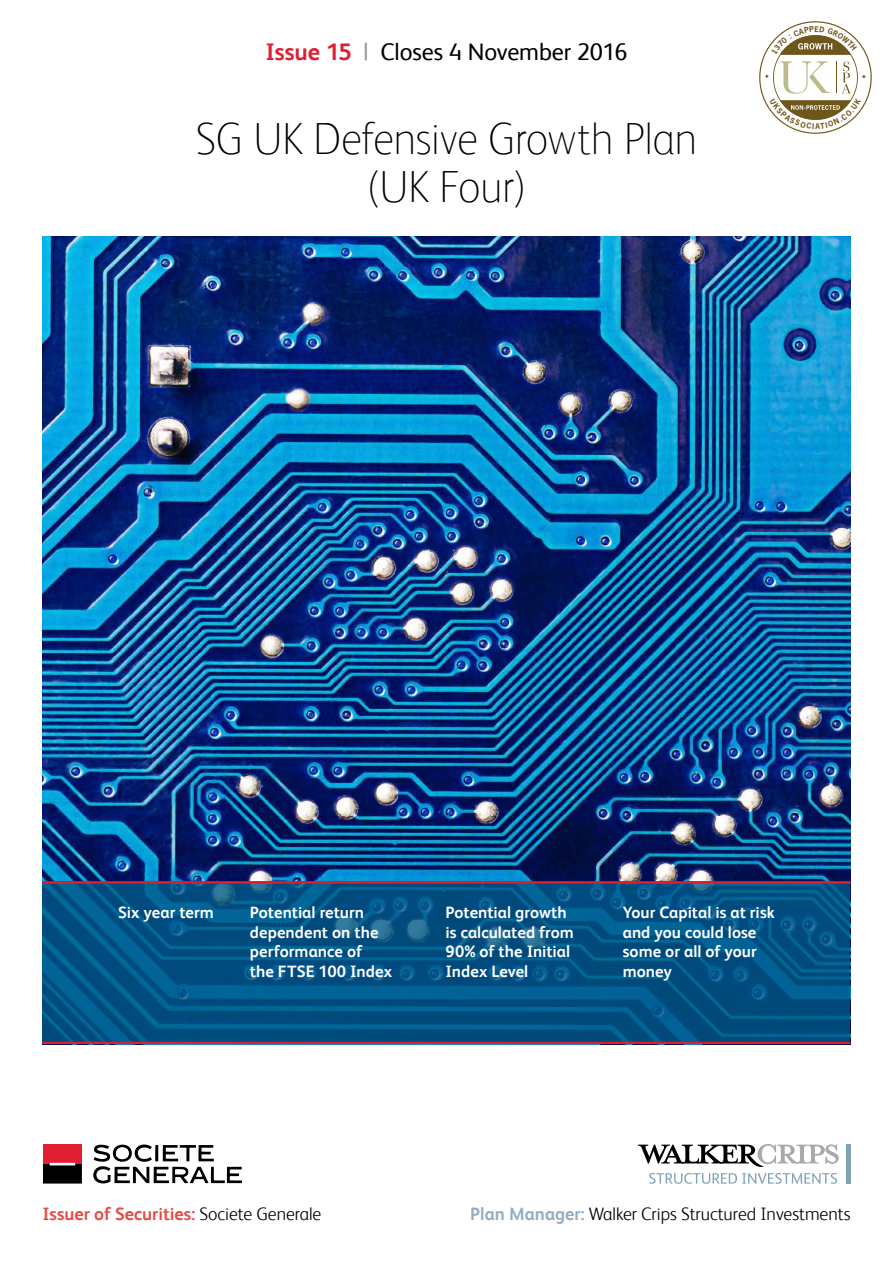
<style>
.page{position:relative;width:893px;height:1263px;background:#fff}
.page>*{position:absolute;margin:0;border:0;box-sizing:border-box;transform-origin:0 0}
.t1{font:100 45px/48px "FS Albert";letter-spacing:-.015em;color:#000;text-align:center}
.t2{font:24px "FS Albert";letter-spacing:-.005em;color:#000}
.t3{font:300 18px "FS Albert";color:#000}
.t4{font:700 18px "FS Albert";color:#e34d46}
.t5{font:700 16.5px/19.5px "FS Albert";color:#fff}
.s1{font-weight:700;color:#df1e32}
.s2{color:#939598}
.s3{font-weight:300;color:#000}
.s4{font-weight:700;color:#90adc1}
</style>
<div class="page">
<img style="left:43px;top:236px;width:807px;height:645px">
<svg style="left:43px;top:884px;width:807px;height:158px;background:#015385"></svg>
<svg style="left:638px;top:1144px;width:201px;height:40px"></svg>
<hr style="left:846px;top:1144px;width:4px;height:40px;background:#80a1b6">
<svg style="left:93px;top:1144px;width:149px;height:40px"></svg>
<svg style="left:43px;top:1144px;width:39px;height:39px;background:#7a1a24"></svg>
<hr style="left:43px;top:881px;width:807px;height:3px;background:#df1e32">
<hr style="left:43px;top:1042px;width:807px;height:2px;background:#df1e32">
<svg style="left:759px;top:21px;width:113px;height:113px"></svg>
<h2 class="t2" style="left:265px;top:38px;width:364px"><span class="s1">Issue 15</span> <span class="s2">|</span> Closes 4 November 2016</h2>
<h1 class="t1" style="left:195px;top:115px;width:503px">SG UK Defensive Growth Plan (UK Four)</h1>
<p class="t5" style="left:118px;top:903px;width:97px">Six year term</p>
<p class="t5" style="left:250px;top:903px;width:144px">Potential return dependent on the performance of<br>the FTSE 100 Index</p>
<p class="t5" style="left:446px;top:903px;width:130px">Potential growth is calculated from<br>90% of the Initial<br>Index Level</p>
<p class="t5" style="left:623px;top:903px;width:154px">Your Capital is at risk and you could lose some or all of your money</p>
<p class="t4" style="left:43px;top:1204px;width:280px">Issuer of Securities: <span class="s3">Societe Generale</span></p>
<p class="t3" style="left:470px;top:1204px;width:382px"><span class="s4">Plan Manager:</span> Walker Crips Structured Investments</p>
</div>
